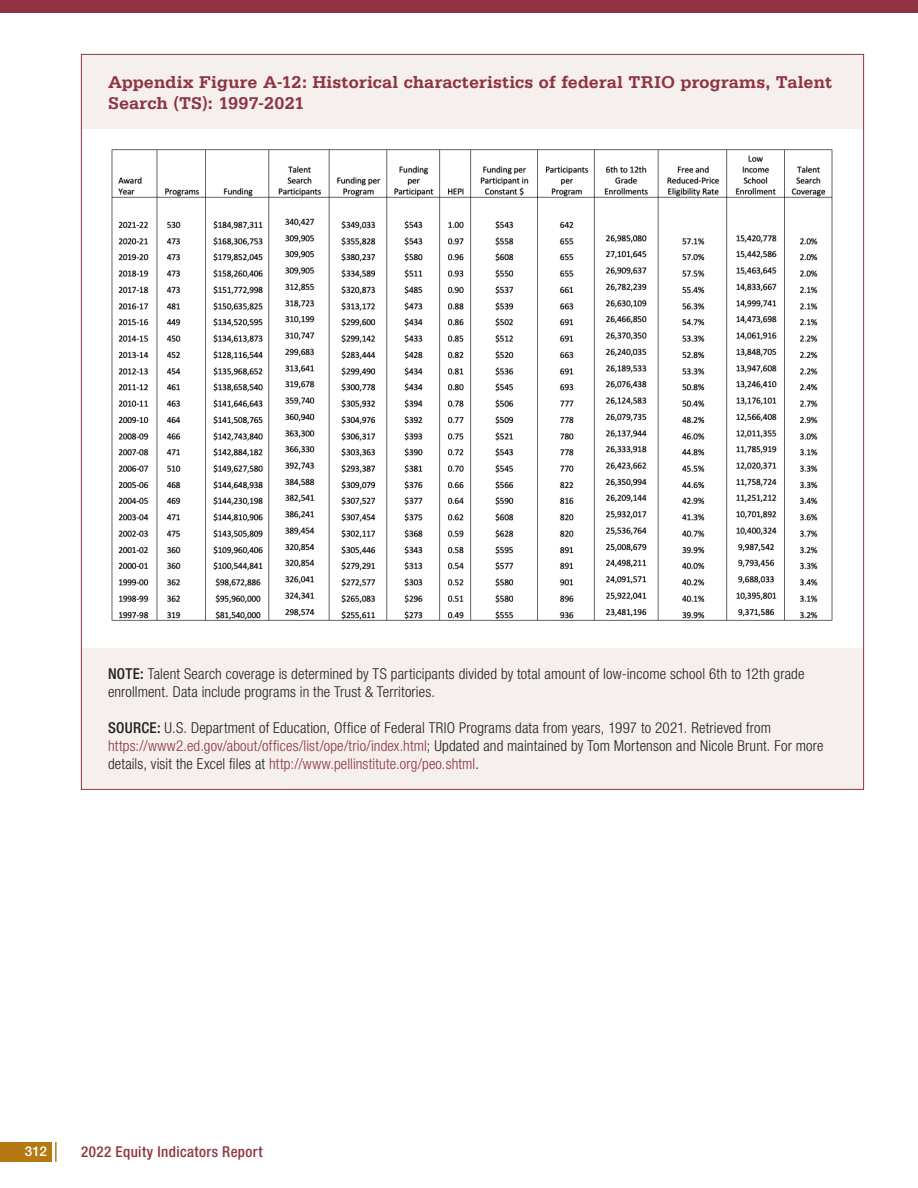
<style>
.page{position:relative;width:918px;height:1188px;background:#fff}
.page>*{position:absolute;margin:0;border:0;box-sizing:border-box;transform-origin:0 0}
.t1{font:700 18px/21.6px "Serifa";letter-spacing:.005em;color:#8f3342}
.Note___Source{font:300 condensed 15px/18px "Helvetica Neue LT Std";letter-spacing:.01em;color:#231f20}
.t2{font:500 condensed 15px "Helvetica Neue LT Std";letter-spacing:.025em;color:#8f3342}
.t3{font:500 13.5px "Helvetica Neue LT Std";color:#fff}
.s1{font-weight:500}
.s2{color:#8f3342}
</style>
<div class="page">
<img style="left:111px;top:149px;width:722px;height:472px">
<div style="left:81px;top:54px;width:783px;height:75px;background:#f5f0ee"></div>
<div style="left:83px;top:648px;width:779px;height:140px;background:#f5f0ee"></div>
<div style="left:0;top:1142px;width:52px;height:20px;background:#b47913"></div>
<hr style="left:55px;top:1142px;width:2px;height:20px;background:#b47913">
<div style="left:0;top:0;width:918px;height:13px;background:#8f3342"></div>
<p class="t1" style="left:108px;top:71px;width:726px">Appendix Figure A-12: Historical characteristics of federal TRIO programs, Talent<br>Search (TS): 1997-2021</p>
<p class="Note___Source" style="left:108px;top:665px;width:698px"><span class="s1">NOTE:</span> Talent Search coverage is determined by TS participants divided by total amount of low-income school 6th to 12th grade enrollment. Data include programs in the Trust &amp; Territories.</p>
<p class="Note___Source" style="left:108px;top:719px;width:717px"><span class="s1">SOURCE:</span> U.S. Department of Education, Office of Federal TRIO Programs data from years, 1997 to 2021. Retrieved from <span class="s2">https://www2.ed.gov/about/offices/list/ope/trio/index.html</span>; Updated and maintained by Tom Mortenson and Nicole Brunt. For more details, visit the Excel files at <span class="s2">http://www.pellinstitute.org/peo.shtml</span>.</p>
<p class="t3" style="left:25px;top:1143px;width:24px">312</p>
<p class="t2" style="left:81px;top:1143px;width:183px">2022 Equity Indicators Report</p>
</div>
